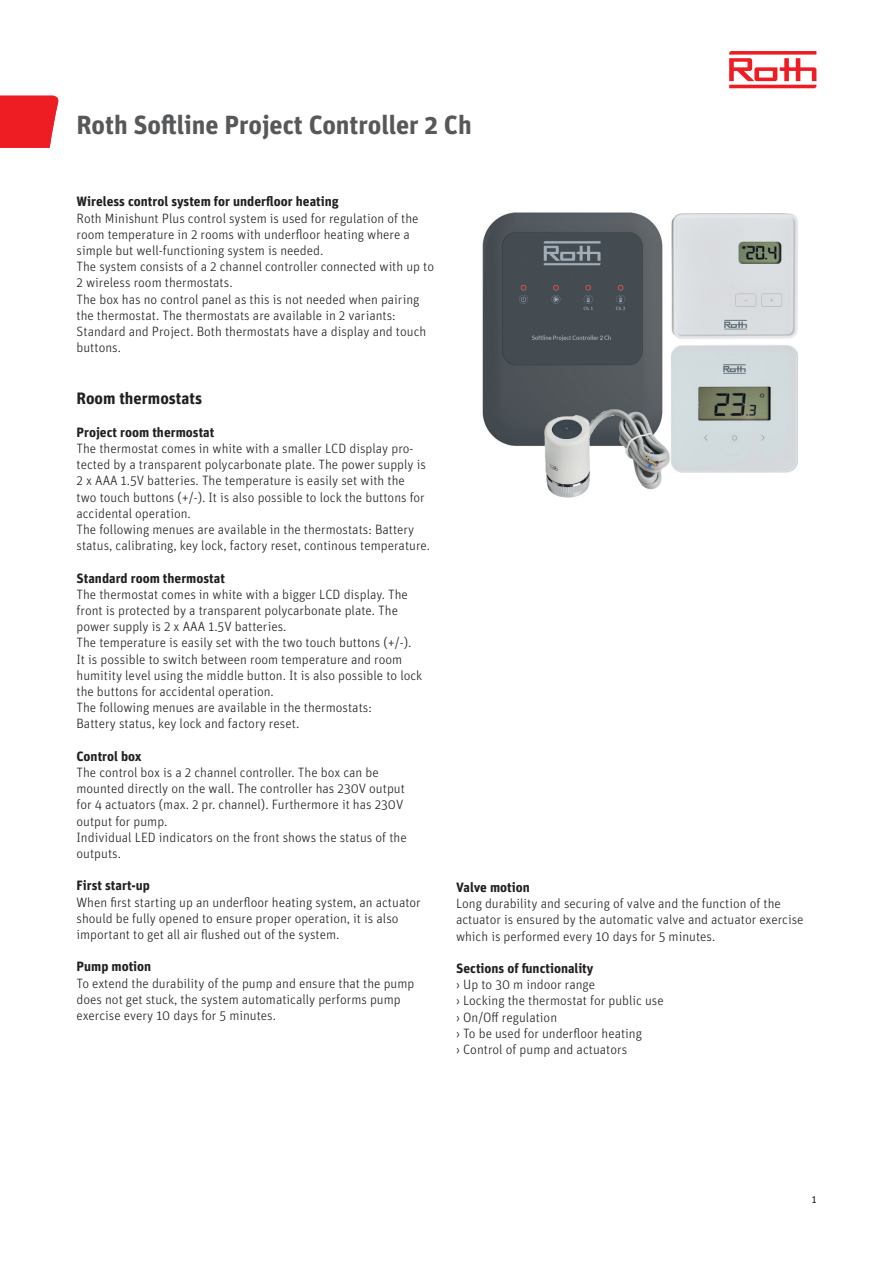
<style>
.page{position:relative;width:893px;height:1263px;background:#fff}
.page>*{position:absolute;margin:0;border:0;box-sizing:border-box;transform-origin:0 0}
.t1{font:700 26.25px "Unit OT";letter-spacing:-.005em;color:#57585a}
.t2{font:700 16.5px "Unit OT";color:#231f20}
.t3{font:300 13.5px/16.2px "Unit OT";color:#231f20}
.t4{font:700 13.5px "Unit OT";color:#231f20}
.t5{font:10.5px "Unit OT";color:#231f20}
</style>
<div class="page">
<svg style="left:729px;top:51px;width:87px;height:37px"></svg>
<svg style="left:0;top:96px;width:59px;height:52px;background:#ef2f34"></svg>
<img style="left:482px;top:212px;width:316px;height:286px">
<p class="t1" style="left:77px;top:107px;width:397px">Roth Softline Project Controller 2 Ch</p>
<p class="t4" style="left:77px;top:193px;width:264px">Wireless control system for underfloor heating</p>
<p class="t3" style="left:77px;top:210px;width:343px">Roth Minishunt Plus control system is used for regulation of the room temperature in 2 rooms with underfloor heating where a simple but well-functioning system is needed.</p>
<p class="t3" style="left:77px;top:258px;width:359px">The system consists of a 2 channel controller connected with up to<br>2 wireless room thermostats.</p>
<p class="t3" style="left:77px;top:291px;width:344px">The box has no control panel as this is not needed when pairing</p>
<p class="t3" style="left:77px;top:307px;width:351px">the thermostat. The thermostats are available in 2 variants:<br>Standard and Project. Both thermostats have a display and touch buttons.</p>
<p class="t2" style="left:77px;top:388px;width:127px">Room thermostats</p>
<p class="t4" style="left:77px;top:423px;width:139px">Project room thermostat</p>
<p class="t3" style="left:77px;top:440px;width:351px">The thermostat comes in white with a smaller LCD display pro&shy;tected by a transparent polycarbonate plate. The power supply is</p>
<p class="t3" style="left:77px;top:473px;width:330px">2 x AAA 1.5V batteries. The temperature is easily set with the</p>
<p class="t3" style="left:77px;top:489px;width:350px">two touch buttons (+/-). It is also possible to lock the buttons for accidental operation.</p>
<p class="t3" style="left:77px;top:521px;width:355px">The following menues are available in the thermostats: Battery status, calibrating, key lock, factory reset, continous temperature.</p>
<p class="t4" style="left:77px;top:569px;width:150px">Standard room thermostat</p>
<p class="t3" style="left:77px;top:586px;width:333px">The thermostat comes in white with a bigger LCD display. The</p>
<p class="t3" style="left:77px;top:602px;width:323px">front is protected by a transparent polycarbonate plate. The</p>
<p class="t3" style="left:77px;top:618px;width:211px">power supply is 2 x AAA 1.5V batteries.</p>
<p class="t3" style="left:77px;top:635px;width:336px">The temperature is easily set with the two touch buttons (+/-).</p>
<p class="t3" style="left:77px;top:651px;width:327px">It is possible to switch between room temperature and room</p>
<p class="t3" style="left:77px;top:667px;width:347px">humitity level using the middle button. It is also possible to lock the buttons for accidental operation.<br>The following menues are available in the thermostats:<br>Battery status, key lock and factory reset.</p>
<p class="t4" style="left:77px;top:747px;width:67px">Control box</p>
<p class="t3" style="left:77px;top:764px;width:304px">The control box is a 2 channel controller. The box can be</p>
<p class="t3" style="left:77px;top:780px;width:330px">mounted directly on the wall. The controller has 230V output</p>
<p class="t3" style="left:77px;top:797px;width:328px">for 4 actuators (max. 2 pr. channel). Furthermore it has 230V output for pump.</p>
<p class="t3" style="left:77px;top:829px;width:332px">Individual LED indicators on the front shows the status of the</p>
<p class="t3" style="left:77px;top:845px;width:46px">outputs.</p>
<p class="t4" style="left:77px;top:877px;width:75px">First start-up</p>
<p class="t3" style="left:77px;top:894px;width:346px">When first starting up an underfloor heating system, an actuator</p>
<p class="t3" style="left:77px;top:910px;width:324px">should be fully opened to ensure proper operation, it is also</p>
<p class="t3" style="left:77px;top:926px;width:264px">important to get all air flushed out of the system.</p>
<p class="t4" style="left:77px;top:958px;width:76px">Pump motion</p>
<p class="t3" style="left:77px;top:975px;width:339px">To extend the durability of the pump and ensure that the pump</p>
<p class="t3" style="left:77px;top:991px;width:326px">does not get stuck, the system automatically performs pump</p>
<p class="t3" style="left:77px;top:1007px;width:201px">exercise every 10 days for 5 minutes.</p>
<p class="t4" style="left:456px;top:878px;width:75px">Valve motion</p>
<p class="t3" style="left:456px;top:895px;width:326px">Long durability and securing of valve and the function of the</p>
<p class="t3" style="left:456px;top:912px;width:349px">actuator is ensured by the automatic valve and actuator exercise</p>
<p class="t3" style="left:456px;top:928px;width:261px">which is performed every 10 days for 5 minutes.</p>
<p class="t4" style="left:456px;top:959px;width:139px">Sections of functionality</p>
<p class="t3" style="left:456px;top:976px;width:141px">› Up to 30 m indoor range</p>
<p class="t3" style="left:456px;top:993px;width:209px">› Locking the thermostat for public use</p>
<p class="t3" style="left:456px;top:1009px;width:103px">› On/Off regulation</p>
<p class="t3" style="left:456px;top:1025px;width:187px">› To be used for underfloor heating</p>
<p class="t3" style="left:456px;top:1041px;width:173px">› Control of pump and actuators</p>
<p class="t5" style="left:812px;top:1192px;width:6px">1</p>
</div>
